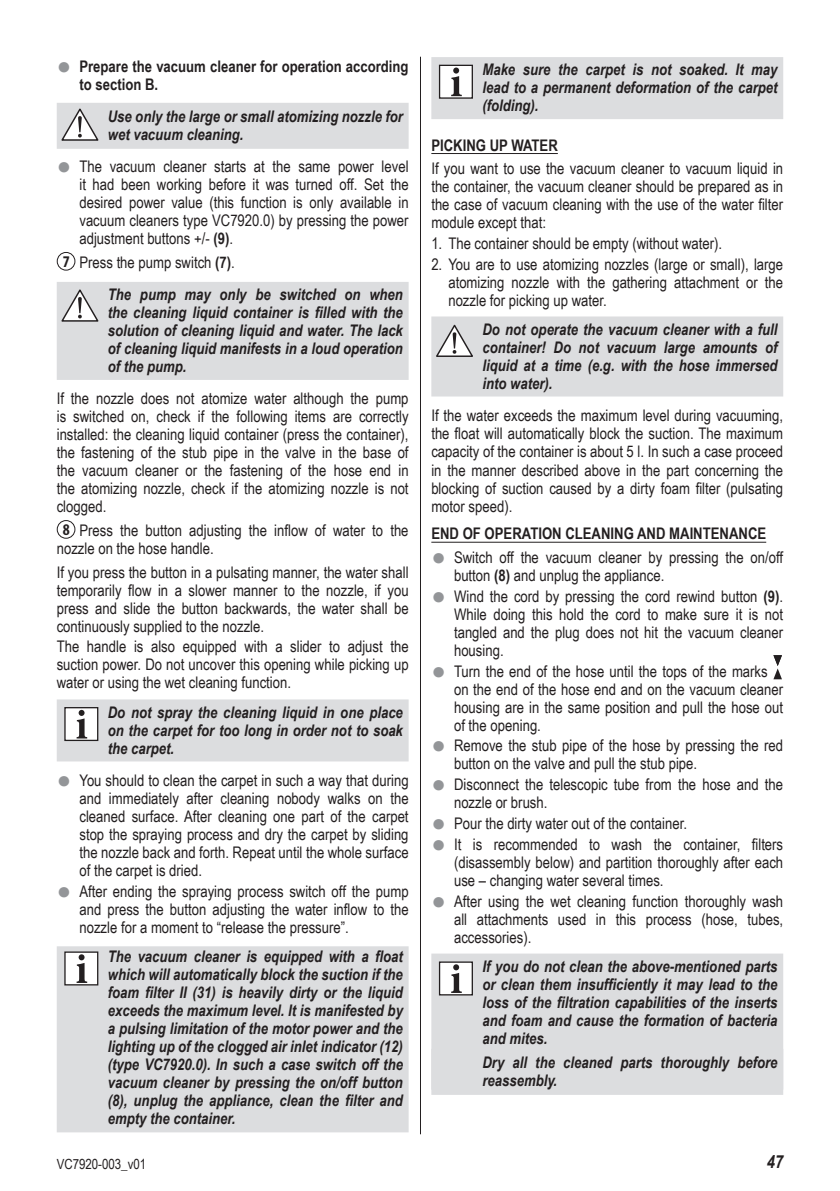
<style>
.page{position:relative;width:840px;height:1191px;background:#fff}
.page>*{position:absolute;margin:0;border:0;box-sizing:border-box;transform-origin:0 0}
.t1{font:italic 700 18px "Arial Narrow";color:#231f20}
.t2{font:16px/18px "Arial Narrow";color:#231f20;text-align:justify}
.t3{font:italic 700 16px/18px "Arial Narrow";color:#231f20;text-align:justify}
.t4{font:700 16px/18px "Arial Narrow";color:#231f20}
.t5{font:14px "Arial Narrow";color:#231f20}
.s1{font-family:"Arial";font-weight:400;font-size:24px;color:#939598}
.s2{font-family:"Arial";font-size:24px;color:#939598}
.s3{font-weight:700}
.s4{font-family:"Myriad Pro";font-style:normal;font-stretch:condensed;font-size:16.4px}
.s5{font-weight:400;font-style:normal}
.s6{font-style:normal}
.s7{font-family:"Myriad Pro";font-weight:700;font-stretch:condensed;font-size:16.4px}
</style>
<div class="page">
<hr style="left:420px;top:57px;width:1px;height:1077px;background:#231f20">
<div style="left:57px;top:103px;width:351px;height:46px;background:#dcdddf"></div>
<div style="left:57px;top:282px;width:351px;height:98px;background:#dcdddf"></div>
<div style="left:57px;top:699px;width:351px;height:62px;background:#dcdddf"></div>
<div style="left:57px;top:946px;width:351px;height:186px;background:#dcdddf"></div>
<svg style="left:61px;top:108px;width:38px;height:33px"></svg>
<div style="left:57px;top:252px;width:18px;height:19px;border:1px solid #231f20;border-radius:50%"></div>
<svg style="left:61px;top:289px;width:38px;height:33px"></svg>
<div style="left:57px;top:520px;width:18px;height:19px;border:1px solid #231f20;border-radius:50%"></div>
<div style="left:65px;top:707px;width:33px;height:33px;background:#fff"></div>
<div style="left:64px;top:707px;width:34px;height:34px;border:1px solid #231f20"></div>
<svg style="left:77px;top:710px;width:10px;height:28px"></svg>
<div style="left:65px;top:952px;width:33px;height:32px;background:#fff"></div>
<div style="left:64px;top:951px;width:34px;height:34px;border:1px solid #231f20"></div>
<svg style="left:77px;top:954px;width:10px;height:29px"></svg>
<div style="left:431px;top:57px;width:351px;height:62px;background:#dcdddf"></div>
<hr style="left:431px;top:153px;width:126px;height:1px;background:#231f20">
<div style="left:431px;top:316px;width:351px;height:80px;background:#dcdddf"></div>
<hr style="left:431px;top:542px;width:334px;height:1px;background:#231f20">
<div style="left:431px;top:953px;width:351px;height:136px;background:#dcdddf"></div>
<div style="left:431px;top:1048px;width:351px;height:46px;background:#dcdddf"></div>
<div style="left:439px;top:65px;width:33px;height:33px;background:#fff"></div>
<div style="left:438px;top:65px;width:34px;height:34px;border:1px solid #231f20"></div>
<svg style="left:451px;top:68px;width:10px;height:28px"></svg>
<svg style="left:436px;top:325px;width:37px;height:32px"></svg>
<svg style="left:773px;top:655px;width:8px;height:24px"></svg>
<div style="left:439px;top:962px;width:33px;height:32px;background:#fff"></div>
<div style="left:438px;top:961px;width:34px;height:34px;border:1px solid #231f20"></div>
<svg style="left:451px;top:964px;width:10px;height:29px"></svg>
<p class="t4" style="left:79px;top:56px;width:330px;text-indent:-23px"><span class="s1">●</span> Prepare the vacuum cleaner for operation according to section B.</p>
<p class="t3" style="left:108px;top:106px;width:296px">Use only the large or small atomizing nozzle for wet vacuum cleaning.</p>
<p class="t2" style="left:79px;top:157px;width:330px;text-indent:-23px"><span class="s2">●</span> The vacuum cleaner starts at the same power level it had been working before it was turned off. Set the desired power value (this function is only available in vacuum cleaners type VC7920.0) by pressing the power adjustment buttons +/- <span class="s3">(9)</span>.</p>
<p class="t3" style="left:108px;top:245px;width:296px;line-height:32.2px;text-indent:-45px"><span class="s4">7</span> <span class="s5">Press the pump switch</span> <span class="s6">(7)</span><span class="s5">.<br></span>The pump may only be switched on when</p>
<p class="t3" style="left:108px;top:302px;width:296px">the cleaning liquid container is filled with the solution of cleaning liquid and water. The lack of cleaning liquid manifests in a loud operation of the pump.</p>
<p class="t2" style="left:57px;top:389px;width:353px">If the nozzle does not atomize water although the pump is switched on, check if the following items are correctly installed: the cleaning liquid container (press the container), the fastening of the stub pipe in the valve in the base of the vacuum cleaner or the fastening of the hose end in the atomizing nozzle, check if the atomizing nozzle is not clogged.</p>
<p class="t2" style="left:57px;top:520px;width:353px;text-indent:6px"><span class="s7">8</span> Press the button adjusting the inflow of water to the nozzle on the hose handle.</p>
<p class="t2" style="left:57px;top:562px;width:353px">If you press the button in a pulsating manner, the water shall temporarily flow in a slower manner to the nozzle, if you press and slide the button backwards, the water shall be continuously supplied to the nozzle.</p>
<p class="t2" style="left:57px;top:637px;width:353px">The handle is also equipped with a slider to adjust the suction power. Do not uncover this opening while picking up water or using the wet cleaning function.</p>
<p class="t3" style="left:108px;top:702px;width:296px">Do not spray the cleaning liquid in one place on the carpet for too long in order not to soak the carpet.</p>
<p class="t2" style="left:79px;top:770px;width:330px;text-indent:-23px"><span class="s2">●</span> You should to clean the carpet in such a way that during and immediately after cleaning nobody walks on the cleaned surface. After cleaning one part of the carpet stop the spraying process and dry the carpet by sliding the nozzle back and forth. Repeat until the whole surface of the carpet is dried.</p>
<p class="t2" style="left:79px;top:881px;width:330px;text-indent:-23px"><span class="s2">●</span> After ending the spraying process switch off the pump and press the button adjusting the water inflow to the nozzle for a moment to “release the pressure”.</p>
<p class="t3" style="left:108px;top:946px;width:296px">The vacuum cleaner is equipped with a float which will automatically block the suction if the foam filter II (31) is heavily dirty or the liquid exceeds the maximum level. It is manifested by a pulsing limitation of the motor power and the lighting up of the clogged air inlet indicator (12) (type VC7920.0). In such a case switch off the vacuum cleaner by pressing the on/off button (8), unplug the appliance, clean the filter and empty the container.</p>
<p class="t3" style="left:482px;top:60px;width:296px">Make sure the carpet is not soaked. It may lead to a permanent deformation of the carpet (folding).</p>
<p class="t4" style="left:431px;top:135px;width:128px">PICKING UP WATER</p>
<p class="t2" style="left:431px;top:159px;width:353px">If you want to use the vacuum cleaner to vacuum liquid in the container, the vacuum cleaner should be prepared as in the case of vacuum cleaning with the use of the water filter module except that:</p>
<p class="t2" style="left:431px;top:234px;width:292px">1. The container should be empty (without water).</p>
<p class="t2" style="left:448px;top:255px;width:336px;text-indent:-17px">2. You are to use atomizing nozzles (large or small), large atomizing nozzle with the gathering attachment or the nozzle for picking up water.</p>
<p class="t3" style="left:482px;top:320px;width:296px">Do not operate the vacuum cleaner with a full container! Do not vacuum large amounts of liquid at a time (e.g. with the hose immersed into water).</p>
<p class="t2" style="left:431px;top:406px;width:353px">If the water exceeds the maximum level during vacuuming, the float will automatically block the suction. The maximum capacity of the container is about 5 l. In such a case proceed in the manner described above in the part concerning the blocking of suction caused by a dirty foam filter (pulsating motor speed).</p>
<p class="t4" style="left:431px;top:524px;width:336px">END OF OPERATION CLEANING AND MAINTENANCE</p>
<p class="t2" style="left:454px;top:547px;width:330px;text-indent:-23px"><span class="s2">●</span> Switch off the vacuum cleaner by pressing the on/off button <span class="s3">(8)</span> and unplug the appliance.</p>
<p class="t2" style="left:454px;top:586px;width:330px;text-indent:-23px"><span class="s2">●</span> Wind the cord by pressing the cord rewind button <span class="s3">(9)</span>.<br>While doing this hold the cord to make sure it is not tangled and the plug does not hit the vacuum cleaner housing.</p>
<p class="t2" style="left:454px;top:661px;width:330px;text-align:left;text-indent:-23px"><span class="s2">●</span> Turn the end of the hose until the tops of the marks on the end of the hose end and on the vacuum cleaner housing are in the same position and pull the hose out of the opening.</p>
<p class="t2" style="left:454px;top:736px;width:330px;text-indent:-23px"><span class="s2">●</span> Remove the stub pipe of the hose by pressing the red button on the valve and pull the stub pipe.</p>
<p class="t2" style="left:454px;top:775px;width:330px;text-indent:-23px"><span class="s2">●</span> Disconnect the telescopic tube from the hose and the nozzle or brush.</p>
<p class="t2" style="left:431px;top:814px;width:257px"><span class="s2">●</span> Pour the dirty water out of the container.</p>
<p class="t2" style="left:454px;top:834px;width:330px;text-indent:-23px"><span class="s2">●</span> It is recommended to wash the container, filters (disassembly below) and partition thoroughly after each use – changing water several times.</p>
<p class="t2" style="left:454px;top:891px;width:330px;text-indent:-23px"><span class="s2">●</span> After using the wet cleaning function thoroughly wash all attachments used in this process (hose, tubes, accessories).</p>
<p class="t3" style="left:482px;top:956px;width:296px">If you do not clean the above-mentioned parts or clean them insufficiently it may lead to the loss of the filtration capabilities of the inserts and foam and cause the formation of bacteria and mites.</p>
<p class="t3" style="left:482px;top:1052px;width:296px">Dry all the cleaned parts thoroughly before reassembly.</p>
<p class="t5" style="left:57px;top:1154px;width:91px">VC7920-003_v01</p>
<p class="t1" style="left:766px;top:1148px;width:18px">47</p>
</div>
